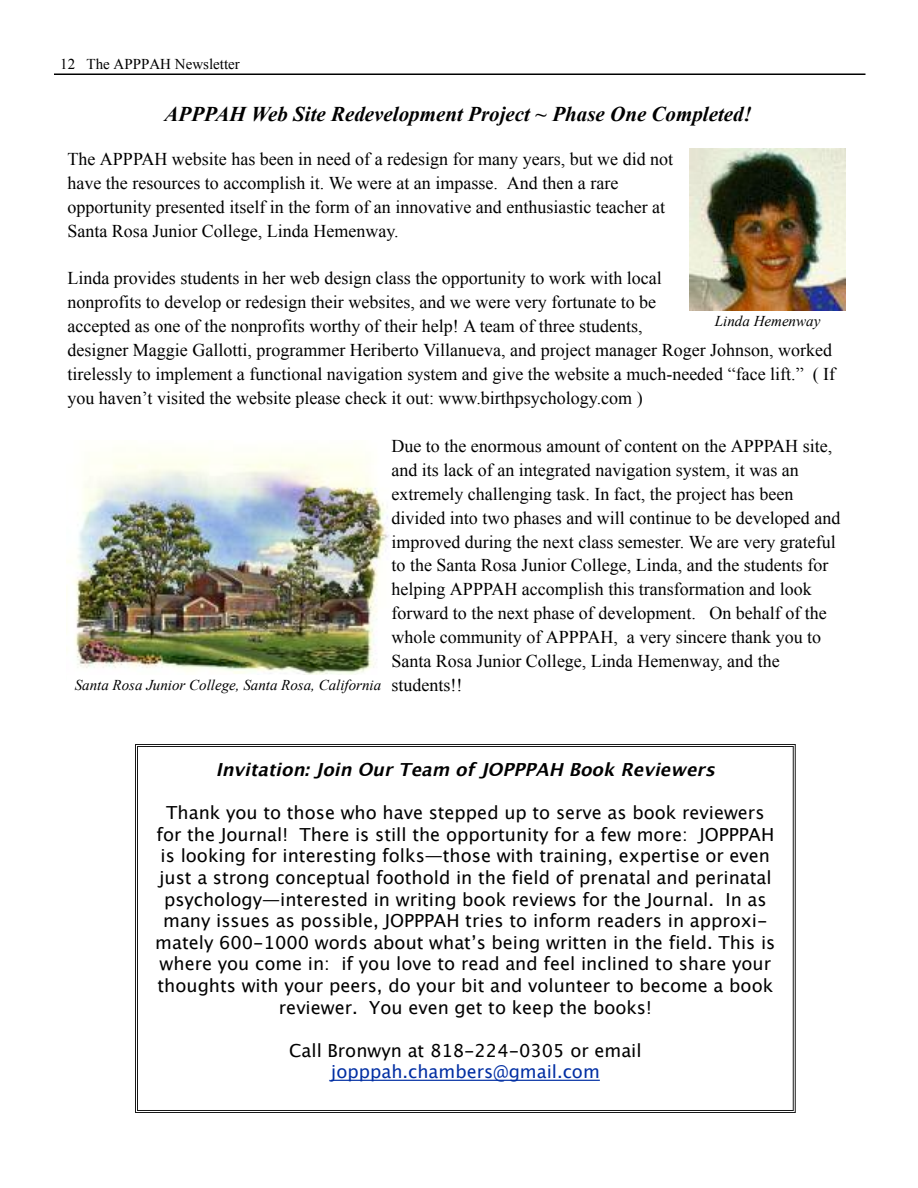
<style>
.page{position:relative;width:918px;height:1188px;background:#fff}
.page>*{position:absolute;margin:0;border:0;box-sizing:border-box;transform-origin:0 0}
.t1{font:italic 700 21px "Times New Roman";color:#000}
.t2{font:18px/23.9px "Times New Roman";color:#000}
.t3{font:18px/21.6px "Lucida Grande";color:#000;text-align:center}
.t4{font:italic 700 18px "Lucida Grande";color:#000}
.t5{font:18px "Lucida Grande";color:#002ea3}
.t6{font:italic 15px "Times New Roman";color:#000}
.t7{font:15px "Times New Roman";color:#000}
.s1{font-style:normal;font-size:18px}
</style>
<div class="page">
<hr style="left:54px;top:74px;width:812px;height:1px;background:#000">
<div style="left:686px;top:148px;width:162px;height:162px;background:linear-gradient(to bottom,#fff,#fff)"></div>
<img style="left:689px;top:148px;width:156px;height:162px">
<img style="left:66px;top:452px;width:323px;height:223px">
<hr style="left:331px;top:1080px;width:269px;height:1px;background:#002ea3">
<p class="t7" style="left:60px;top:56px;width:181px">12 The APPPAH Newsletter</p>
<p class="t1" style="left:165px;top:102px;width:589px">APPPAH Web Site Redevelopment Project ~ Phase One Completed!</p>
<p class="t2" style="left:67px;top:147px;width:607px">The APPPAH website has been in need of a redesign for many years, but we did not have the resources to accomplish it. We were at an impasse. And then a rare opportunity presented itself in the form of an innovative and enthusiastic teacher at Santa Rosa Junior College, Linda Hemenway.</p>
<p class="t2" style="left:67px;top:266px;width:769px">Linda provides students in her web design class the opportunity to work with local<br>nonprofits to develop or redesign their websites, and we were very fortunate to be<br>accepted as one of the nonprofits worthy of their help! A team of three students,<br>designer Maggie Gallotti, programmer Heriberto Villanueva, and project manager Roger Johnson, worked tirelessly to implement a functional navigation system and give the website a much-needed “face lift.” ( If you haven’t visited the website please check it out: www.birthpsychology.com )</p>
<p class="t2" style="left:391px;top:434px;width:450px">Due to the enormous amount of content on the APPPAH site, and its lack of an integrated navigation system, it was an extremely challenging task. In fact, the project has been divided into two phases and will continue to be developed and improved during the next class semester. We are very grateful to the Santa Rosa Junior College, Linda, and the students for helping APPPAH accomplish this transformation and look forward to the next phase of development. On behalf of the whole community of APPPAH, a very sincere thank you to Santa Rosa Junior College, Linda Hemenway, and the</p>
<p class="t6" style="left:75px;top:677px;width:389px">Santa Rosa Junior College, Santa Rosa, California <span class="s1">students!!</span></p>
<p class="t6" style="left:715px;top:313px;width:107px">Linda Hemenway</p>
<p class="t4" style="left:216px;top:759px;width:504px">Invitation: Join Our Team of JOPPPAH Book Reviewers</p>
<p class="t3" style="left:155px;top:802px;width:622px">Thank you to those who have stepped up to serve as book reviewers for the Journal! There is still the opportunity for a few more: JOPPPAH is looking for interesting folks—those with training, expertise or even just a strong conceptual foothold in the field of prenatal and perinatal psychology—interested in writing book reviews for the Journal. In as many issues as possible, JOPPPAH tries to inform readers in approxi&shy;mately 600-1000 words about what’s being written in the field. This is where you come in: if you love to read and feel inclined to share your thoughts with your peers, do your bit and volunteer to become a book reviewer. You even get to keep the books!</p>
<p class="t3" style="left:289px;top:1039px;width:354px">Call Bronwyn at 818-224-0305 or email</p>
<p class="t5" style="left:331px;top:1061px;width:270px">jopppah.chambers@gmail.com</p>
</div>
